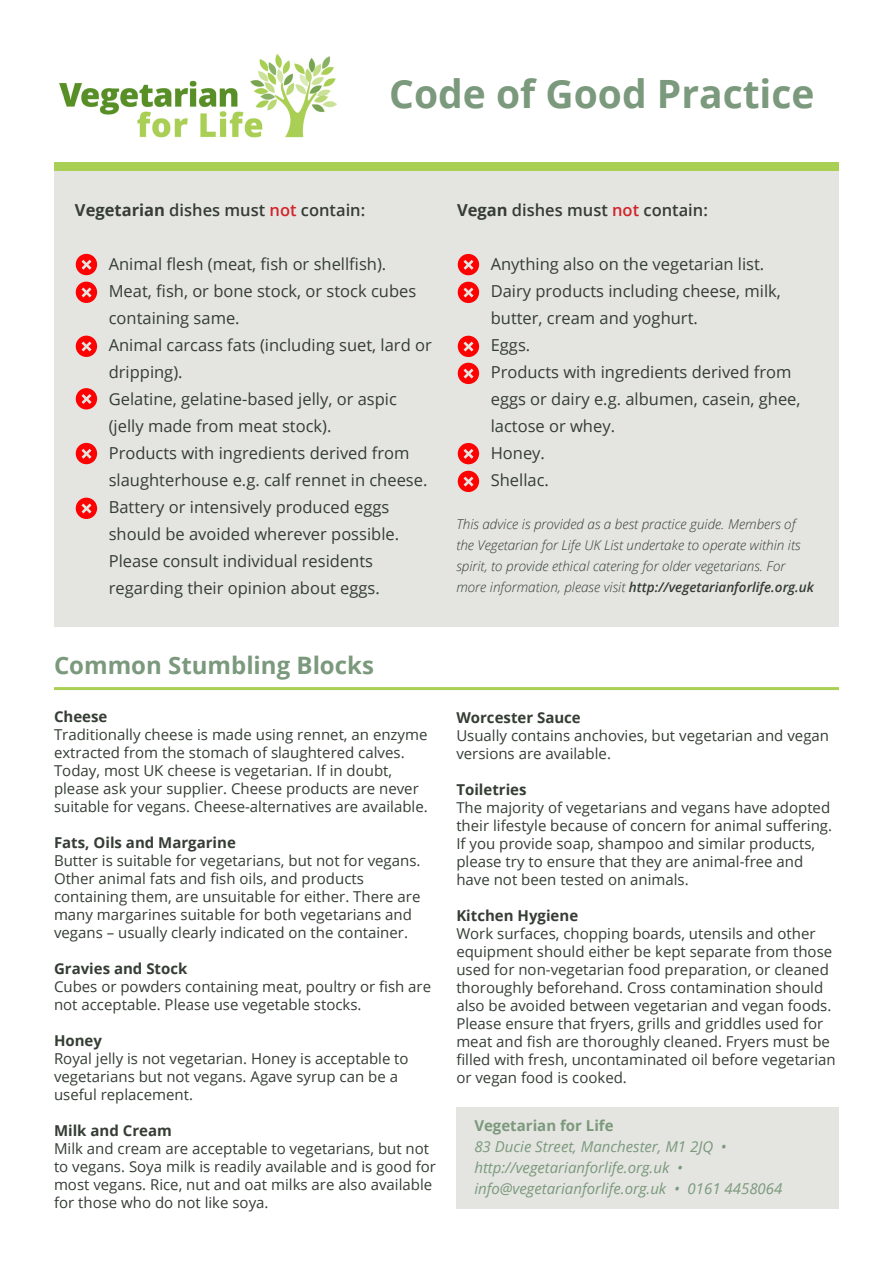
<style>
.page{position:relative;width:893px;height:1263px;background:#fff}
.page>*{position:absolute;margin:0;border:0;box-sizing:border-box;transform-origin:0 0}
.t1{font:700 39px "Open Sans";color:#7b997c}
.t2{font:700 24px "Open Sans";color:#7b997c}
.t3{font:16.5px/27px "Open Sans";color:#353d35}
.t4{font:600 16.5px "Open Sans";color:#353d35}
.t5{font:15px/18px "Open Sans";color:#353d35}
.t6{font:italic 15px "Open Sans";color:#7b997c}
.t7{font:700 15px "Open Sans";color:#353d35}
.t8{font:700 15px "Open Sans";color:#7b997c}
.t9{font:italic 300 13.5px/21px "Open Sans";color:#353d35}
.s1{font-weight:700}
.s2{color:#d1232a}
.s3{font-weight:600}
</style>
<div class="page">
<img style="left:59px;top:54px;width:278px;height:84px">
<div style="left:456px;top:1107px;width:383px;height:102px;background:#e4e5e1"></div>
<div style="left:54px;top:170px;width:785px;height:457px;background:#e4e5e1"></div>
<svg style="left:76px;top:254px;width:21px;height:21px"></svg>
<svg style="left:76px;top:282px;width:21px;height:21px"></svg>
<svg style="left:76px;top:336px;width:21px;height:21px"></svg>
<svg style="left:76px;top:388px;width:21px;height:21px"></svg>
<svg style="left:76px;top:443px;width:21px;height:21px"></svg>
<svg style="left:76px;top:498px;width:21px;height:21px"></svg>
<svg style="left:458px;top:254px;width:21px;height:21px"></svg>
<svg style="left:458px;top:282px;width:21px;height:21px"></svg>
<svg style="left:458px;top:336px;width:21px;height:21px"></svg>
<svg style="left:458px;top:363px;width:21px;height:21px"></svg>
<svg style="left:458px;top:443px;width:21px;height:21px"></svg>
<svg style="left:458px;top:471px;width:21px;height:21px"></svg>
<div style="left:54px;top:162px;width:785px;height:8px;background:#a9cf54"></div>
<hr style="left:54px;top:687px;width:785px;height:3px;background:#a9cf54">
<p class="t1" style="left:389px;top:66px;width:427px">Code of Good Practice</p>
<p class="t4" style="left:75px;top:199px;width:292px"><span class="s1">Vegetarian</span> dishes must <span class="s2">not</span> contain:</p>
<p class="t3" style="left:109px;top:250px;width:279px">Animal flesh (meat, fish or shellfish).</p>
<p class="t3" style="left:109px;top:277px;width:309px">Meat, fish, or bone stock, or stock cubes</p>
<p class="t3" style="left:109px;top:304px;width:132px">containing same.</p>
<p class="t3" style="left:109px;top:331px;width:325px">Animal carcass fats (including suet, lard or dripping).</p>
<p class="t3" style="left:109px;top:385px;width:290px">Gelatine, gelatine-based jelly, or aspic (jelly made from meat stock).</p>
<p class="t3" style="left:109px;top:439px;width:320px">Products with ingredients derived from slaughterhouse e.g. calf rennet in cheese.</p>
<p class="t3" style="left:109px;top:493px;width:292px">Battery or intensively produced eggs should be avoided wherever possible.<br>Please consult individual residents regarding their opinion about eggs.</p>
<p class="t4" style="left:457px;top:199px;width:252px"><span class="s1">Vegan</span> dishes must <span class="s2">not</span> contain:</p>
<p class="t3" style="left:491px;top:250px;width:275px">Anything also on the vegetarian list.</p>
<p class="t3" style="left:491px;top:277px;width:292px">Dairy products including cheese, milk, butter, cream and yoghurt.</p>
<p class="t3" style="left:491px;top:331px;width:41px">Eggs.</p>
<p class="t3" style="left:491px;top:358px;width:311px">Products with ingredients derived from eggs or dairy e.g. albumen, casein, ghee, lactose or whey.</p>
<p class="t3" style="left:491px;top:439px;width:56px">Honey.</p>
<p class="t3" style="left:491px;top:466px;width:60px">Shellac.</p>
<p class="t9" style="left:456px;top:513px;width:359px">This advice is provided as a best practice guide. Members of the Vegetarian for Life UK List undertake to operate within its spirit, to provide ethical catering for older vegetarians. For more information, please visit <span class="s3">http://vegetarianforlife.org.uk</span></p>
<p class="t2" style="left:54px;top:648px;width:321px">Common Stumbling Blocks</p>
<p class="t7" style="left:54px;top:706px;width:55px">Cheese</p>
<p class="t5" style="left:54px;top:725px;width:375px">Traditionally cheese is made using rennet, an enzyme extracted from the stomach of slaughtered calves.<br>Today, most UK cheese is vegetarian. If in doubt, please ask your supplier. Cheese products are never suitable for vegans. Cheese-alternatives are available.</p>
<p class="t7" style="left:54px;top:832px;width:183px">Fats, Oils and Margarine</p>
<p class="t5" style="left:54px;top:851px;width:368px">Butter is suitable for vegetarians, but not for vegans.<br>Other animal fats and fish oils, and products containing them, are unsuitable for either. There are many margarines suitable for both vegetarians and vegans – usually clearly indicated on the container.</p>
<p class="t7" style="left:54px;top:958px;width:135px">Gravies and Stock</p>
<p class="t5" style="left:54px;top:977px;width:379px">Cubes or powders containing meat, poultry or fish are not acceptable. Please use vegetable stocks.</p>
<p class="t7" style="left:54px;top:1030px;width:50px">Honey</p>
<p class="t5" style="left:54px;top:1049px;width:356px">Royal jelly is not vegetarian. Honey is acceptable to vegetarians but not vegans. Agave syrup can be a useful replacement.</p>
<p class="t7" style="left:54px;top:1120px;width:119px">Milk and Cream</p>
<p class="t5" style="left:54px;top:1139px;width:384px">Milk and cream are acceptable to vegetarians, but not to vegans. Soya milk is readily available and is good for most vegans. Rice, nut and oat milks are also available for those who do not like soya.</p>
<p class="t7" style="left:456px;top:706px;width:126px">Worcester Sauce</p>
<p class="t5" style="left:456px;top:726px;width:374px">Usually contains anchovies, but vegetarian and vegan versions are available.</p>
<p class="t7" style="left:456px;top:778px;width:72px">Toiletries</p>
<p class="t5" style="left:456px;top:798px;width:377px">The majority of vegetarians and vegans have adopted their lifestyle because of concern for animal suffering.<br>If you provide soap, shampoo and similar products, please try to ensure that they are animal-free and have not been tested on animals.</p>
<p class="t7" style="left:456px;top:904px;width:123px">Kitchen Hygiene</p>
<p class="t5" style="left:456px;top:924px;width:381px">Work surfaces, chopping boards, utensils and other equipment should either be kept separate from those used for non-vegetarian food preparation, or cleaned thoroughly beforehand. Cross contamination should also be avoided between vegetarian and vegan foods.<br>Please ensure that fryers, grills and griddles used for meat and fish are thoroughly cleaned. Fryers must be filled with fresh, uncontaminated oil before vegetarian or vegan food is cooked.</p>
<p class="t8" style="left:474px;top:1115px;width:141px">Vegetarian for Life</p>
<p class="t6" style="left:474px;top:1136px;width:254px">83 Ducie Street, Manchester, M1 2JQ •</p>
<p class="t6" style="left:474px;top:1157px;width:210px">http://vegetarianforlife.org.uk •</p>
<p class="t6" style="left:474px;top:1178px;width:310px">info@vegetarianforlife.org.uk • 0161 4458064</p>
</div>
